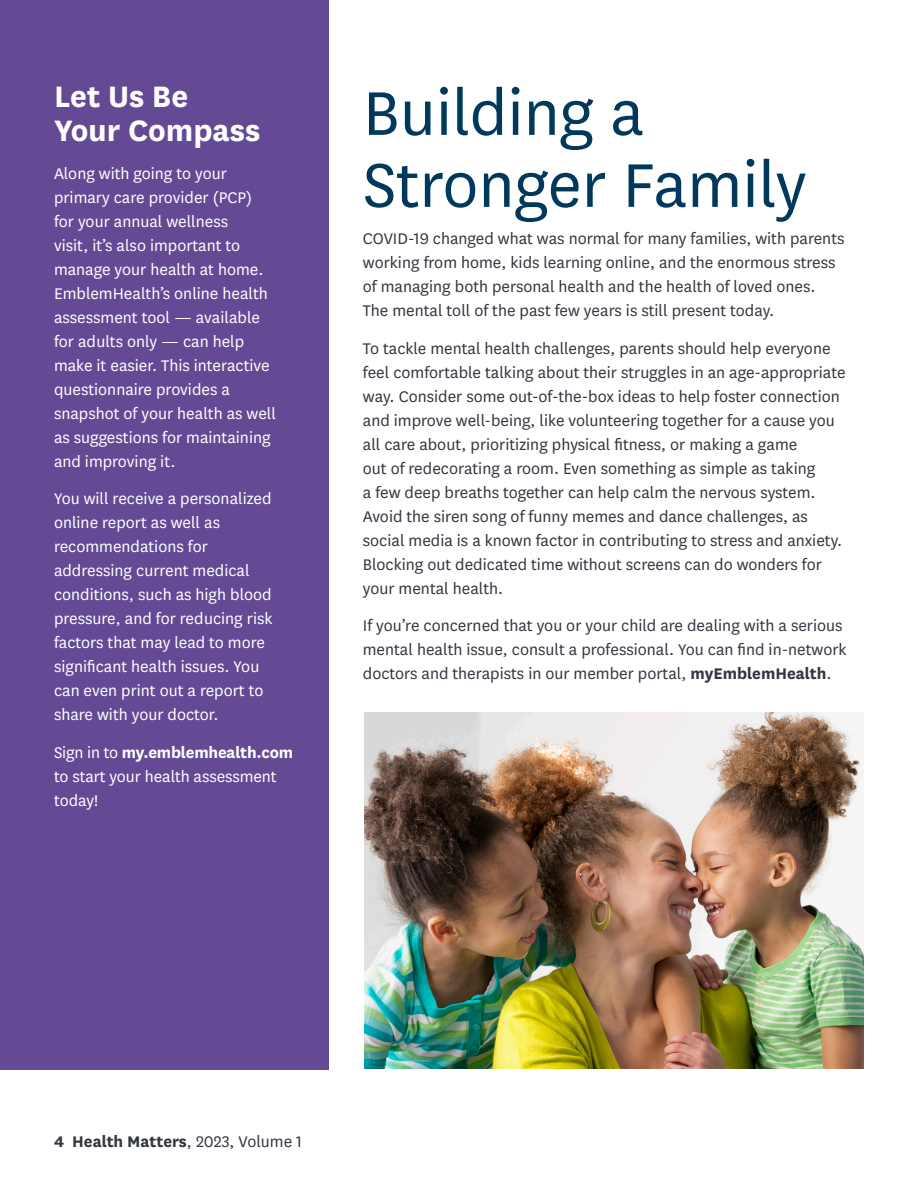
<style>
.page{position:relative;width:918px;height:1188px;background:#fff}
.page>*{position:absolute;margin:0;border:0;box-sizing:border-box;transform-origin:0 0}
.article_title_48pt{font:72px/72px "National";color:#00395c}
.article_title_30pt{font:700 34.5px/34.5px "National";color:#fff}
._12_16_body{font:18px/24px "National";color:#323640}
._12_16_body-2{font:18px/24px "National";color:#fff}
.t1{font:700 18px "National";color:#323640}
.s1{font-weight:700}
.s2{font-weight:400}
</style>
<div class="page">
<div style="left:0;top:0;width:328px;height:1069px;background:#644a95"></div>
<img style="left:364px;top:713px;width:500px;height:355px">
<p class="article_title_30pt" style="left:54px;top:76px;width:208px">Let Us Be<br>Your Compass</p>
<p class="_12_16_body-2" style="left:54px;top:161px;width:224px">Along with going to your primary care provider (PCP) for your annual wellness<br>visit, it’s also important to manage your health at home.<br>EmblemHealth’s online health assessment tool — available for adults only — can help make it easier. This interactive questionnaire provides a snapshot of your health as well as suggestions for maintaining and improving it.</p>
<p class="_12_16_body-2" style="left:54px;top:486px;width:220px">You will receive a personalized online report as well as recommendations for addressing current medical conditions, such as high blood pressure, and for reducing risk factors that may lead to more significant health issues. You can even print out a report to share with your doctor.</p>
<p class="_12_16_body-2" style="left:54px;top:740px;width:241px">Sign in to <span class="s1">my.emblemhealth.com </span>to start your health assessment today!</p>
<p class="article_title_48pt" style="left:363px;top:74px;width:445px">Building a<br>Stronger Family</p>
<p class="_12_16_body" style="left:363px;top:226px;width:483px">COVID-19 changed what was normal for many families, with parents working from home, kids learning online, and the enormous stress of managing both personal health and the health of loved ones.<br>The mental toll of the past few years is still present today.</p>
<p class="_12_16_body" style="left:363px;top:336px;width:484px">To tackle mental health challenges, parents should help everyone feel comfortable talking about their struggles in an age-appropriate way. Consider some out-of-the-box ideas to help foster connection and improve well-being, like volunteering together for a cause you all care about, prioritizing physical fitness, or making a game<br>out of redecorating a room. Even something as simple as taking<br>a few deep breaths together can help calm the nervous system.<br>Avoid the siren song of funny memes and dance challenges, as social media is a known factor in contributing to stress and anxiety.<br>Blocking out dedicated time without screens can do wonders for your mental health.</p>
<p class="_12_16_body" style="left:363px;top:613px;width:485px">If you’re concerned that you or your child are dealing with a serious mental health issue, consult a professional. You can find in-network doctors and therapists in our member portal, <span class="s1">myEmblemHealth</span>.</p>
<p class="t1" style="left:54px;top:1129px;width:250px">4 Health Matters<span class="s2">, 2023, Volume 1</span></p>
</div>
